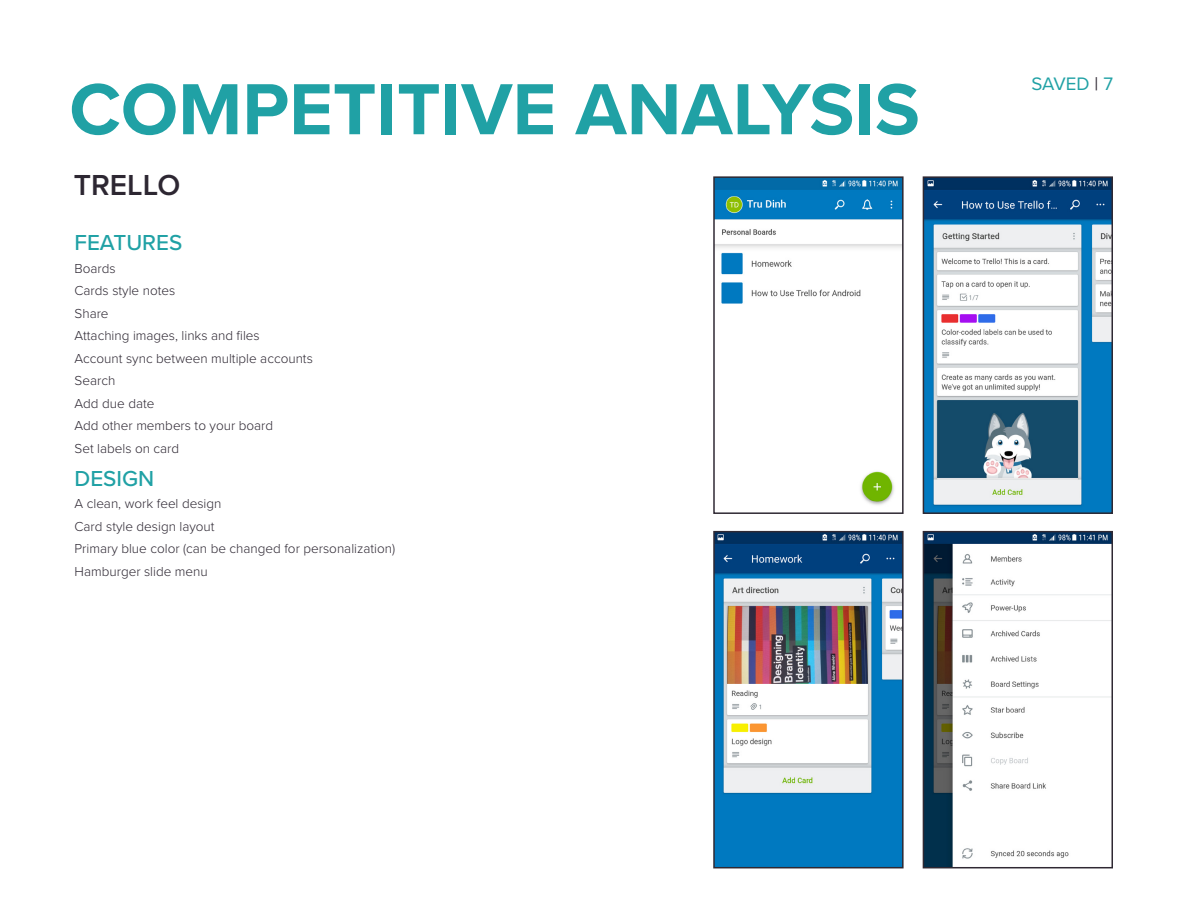
<style>
.page{position:relative;width:1188px;height:918px;background:#fff}
.page>*{position:absolute;margin:0;border:0;box-sizing:border-box;transform-origin:0 0}
.t1{font:700 75px "Proxima Nova";color:#20a1a5}
.SUBHEADEr{font:600 30px "Proxima Nova";color:#2d2732}
.subheader2{font:500 22.5px "Proxima Nova";color:#20a1a5}
.t2{font:18.75px "Proxima Nova";letter-spacing:-.005em;color:#20a1a5}
.body1{font:300 13.5px/22.5px "Proxima Nova";color:#2d2732}
.s1{color:#2d2732}
</style>
<div class="page">
<img style="left:716px;top:534px;width:185px;height:331px">
<div style="left:713px;top:531px;width:191px;height:337px;border:2px solid #2f2933"></div>
<img style="left:926px;top:534px;width:184px;height:331px">
<div style="left:923px;top:531px;width:190px;height:337px;border:2px solid #2f2933"></div>
<img style="left:926px;top:179px;width:184px;height:332px">
<div style="left:923px;top:176px;width:190px;height:338px;border:2px solid #2f2933"></div>
<img style="left:716px;top:179px;width:185px;height:326px">
<div style="left:713px;top:176px;width:191px;height:338px;border:2px solid #2f2933"></div>
<p class="t1" style="left:69px;top:53px;width:852px">COMPETITIVE ANALYSIS</p>
<p class="SUBHEADEr" style="left:74px;top:163px;width:108px">TRELLO</p>
<p class="subheader2" style="left:75px;top:226px;width:109px">FEATURES</p>
<p class="body1" style="left:75px;top:256px;width:240px">Boards<br>Cards style notes<br>Share<br>Attaching images, links and files<br>Account sync between multiple accounts<br>Search<br>Add due date<br>Add other members to your board<br>Set labels on card</p>
<p class="subheader2" style="left:75px;top:461px;width:81px">DESIGN</p>
<p class="body1" style="left:75px;top:492px;width:322px">A clean, work feel design<br>Card style design layout<br>Primary blue color (can be changed for personalization)<br>Hamburger slide menu</p>
<h3 class="t2" style="left:1031px;top:70px;width:83px">SAVED <span class="s1">|</span> 7</h3>
</div>
